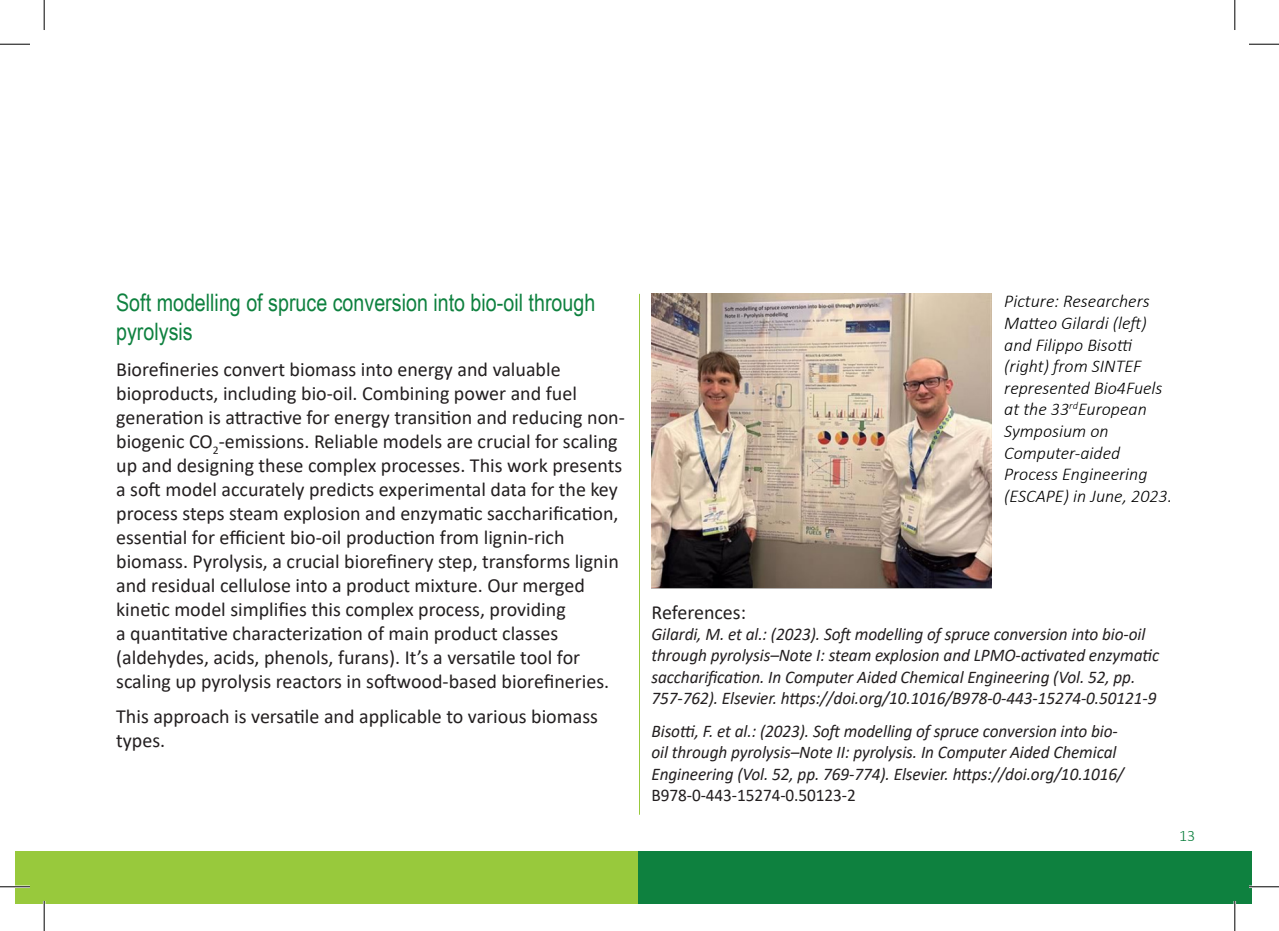
<style>
.page{position:relative;width:1279px;height:931px;background:#fff}
.page>*{position:absolute;margin:0;border:0;box-sizing:border-box;transform-origin:0 0}
.t1{font:24px/28.8px "Arial Narrow";color:#0e813f}
.t2{font:20px/24px "Calibri";color:#231f20}
.t3{font:italic 300 18px/21.6px "Calibri";color:#000}
.t4{font:italic 17.8px/21.4px "Calibri";letter-spacing:-.005em;color:#231f20}
.t5{font:17.8px "Calibri";letter-spacing:-.005em;color:#231f20}
.t6{font:300 16px "Calibri";color:#0d803f}
</style>
<div class="page">
<hr style="left:639px;top:294px;width:1px;height:520px;background:#98c93d">
<div style="left:16px;top:851px;width:48px;height:52px;background:#98c93c"></div>
<div style="left:24px;top:851px;width:625px;height:52px;background:#98c93c"></div>
<div style="left:638px;top:851px;width:614px;height:52px;background:#0e813f"></div>
<img style="left:651px;top:294px;width:340px;height:294px">
<hr style="left:0;top:885px;width:30px;height:2px;background:#fff">
<hr style="left:1249px;top:885px;width:30px;height:2px;background:#fff">
<hr style="left:43px;top:900px;width:2px;height:30px;background:#fff">
<hr style="left:1233px;top:900px;width:3px;height:30px;background:#fff">
<hr style="left:0;top:44px;width:30px;height:1px;background:#000">
<hr style="left:1249px;top:44px;width:30px;height:1px;background:#000">
<hr style="left:0;top:886px;width:30px;height:1px;background:#000">
<hr style="left:1249px;top:886px;width:30px;height:1px;background:#000">
<hr style="left:44px;top:0;width:1px;height:30px;background:#000">
<hr style="left:44px;top:900px;width:1px;height:30px;background:#000">
<hr style="left:1234px;top:0;width:1px;height:30px;background:#000">
<hr style="left:1234px;top:900px;width:1px;height:30px;background:#000">
<p class="t1" style="left:116px;top:287px;width:481px">Soft modelling of spruce conversion into bio-oil through pyrolysis</p>
<p class="t2" style="left:116px;top:356px;width:510px">Biorefineries convert biomass into energy and valuable bioproducts, including bio-oil. Combining power and fuel generation is attractive for energy transition and reducing non&shy;biogenic CO<sub>2</sub>-emissions. Reliable models are crucial for scaling up and designing these complex processes. This work presents a soft model accurately predicts experimental data for the key process steps steam explosion and enzymatic saccharification, essential for efficient bio-oil production from lignin-rich biomass. Pyrolysis, a crucial biorefinery step, transforms lignin and residual cellulose into a product mixture. Our merged kinetic model simplifies this complex process, providing<br>a quantitative characterization of main product classes (aldehydes, acids, phenols, furans). It’s a versatile tool for scaling up pyrolysis reactors in softwood-based biorefineries.</p>
<p class="t2" style="left:116px;top:703px;width:483px">This approach is versatile and applicable to various biomass types.</p>
<p class="t3" style="left:1004px;top:290px;width:169px">Picture: Researchers<br>Matteo Gilardi (left) and Filippo Bisotti (right) from SINTEF represented Bio4Fuels at the 33<sup>rd</sup>European<br>Symposium on<br>Computer-aided<br>Process Engineering (ESCAPE) in June, 2023.</p>
<p class="t2" style="left:651px;top:599px;width:96px">References:</p>
<p class="t4" style="left:651px;top:622px;width:509px">Gilardi, M. et al.: (2023). Soft modelling of spruce conversion into bio-oil through pyrolysis–Note I: steam explosion and LPMO-activated enzymatic saccharification. In Computer Aided Chemical Engineering (Vol. 52, pp.<br>757-762). Elsevier. https://doi.org/10.1016/B978-0-443-15274-0.50121-9</p>
<p class="t4" style="left:651px;top:719px;width:474px">Bisotti, F. et al.: (2023). Soft modelling of spruce conversion into bio&shy;oil through pyrolysis–Note II: pyrolysis. In Computer Aided Chemical<br>Engineering (Vol. 52, pp. 769-774). Elsevier. https://doi.org/10.1016/</p>
<p class="t5" style="left:651px;top:782px;width:206px">B978-0-443-15274-0.50123-2</p>
<p class="t6" style="left:1179px;top:825px;width:18px">13</p>
</div>
